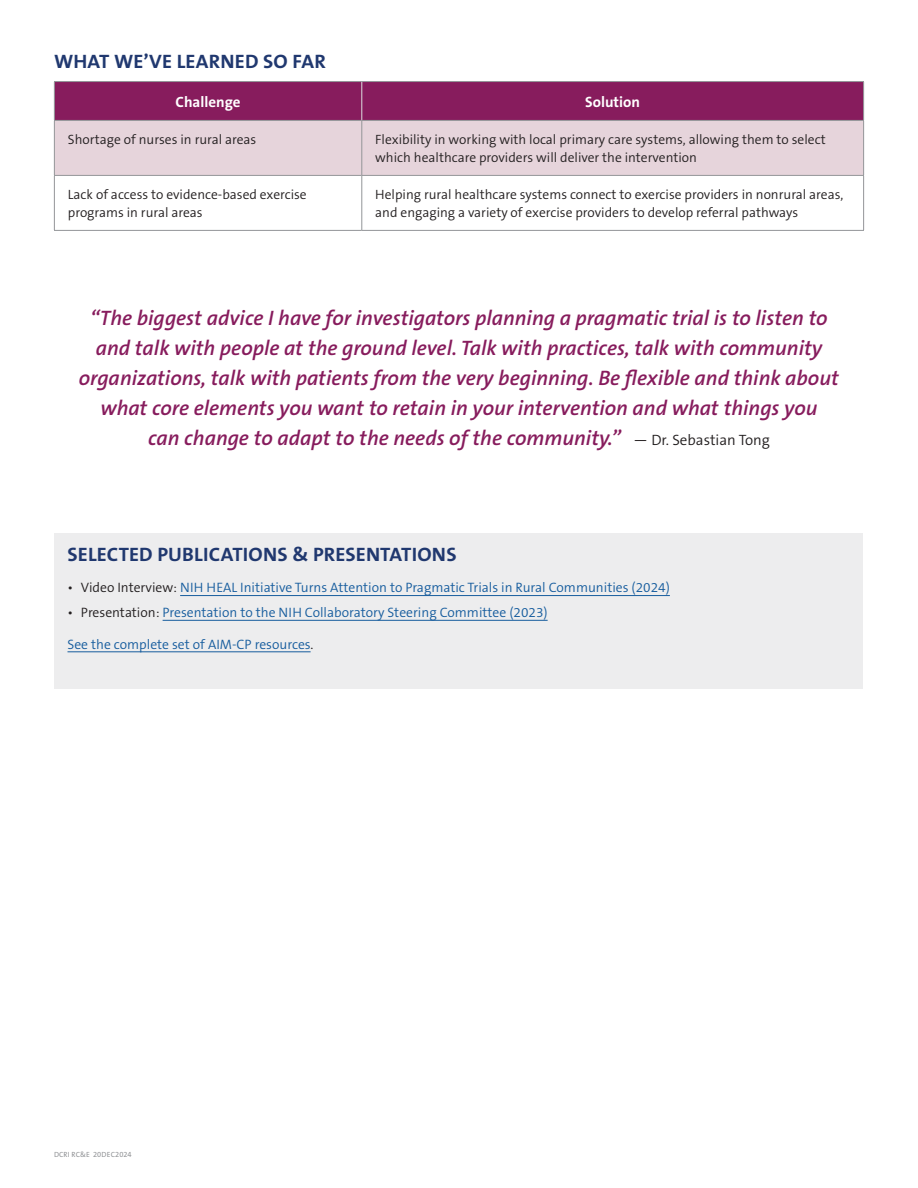
<style>
.page{position:relative;width:918px;height:1188px;background:#fff}
.page>*{position:absolute;margin:0;border:0;box-sizing:border-box;transform-origin:0 0}
.t1{font:italic 600 21px/30px "The Sans B W6";color:#871c5d;text-align:center}
.subhead{font:700 19.5px "The Sans B W7";letter-spacing:.005em;color:#20386f;scale:1.04 1}
.t2{font:700 15px "The Sans B W7";color:#fff}
.t3{font:300 13.65px "The Sans B W4";color:#175d9e}
.t4{font:300 13.5px/18px "The Sans B W4";color:#231f20}
.heading{font:7.5px "The Sans B W5 Plain";letter-spacing:.01em;color:#939598}
.s1{font-family:"The Sans B W4";font-weight:300;font-style:normal;font-size:15px;color:#231f20}
.s2{color:#231f20}
</style>
<div class="page">
<div style="left:55px;top:82px;width:808px;height:38px;background:#871c5d"></div>
<div style="left:55px;top:121px;width:808px;height:54px;background:#e6d4db"></div>
<svg style="left:55px;top:176px;width:808px;height:54px"></svg>
<hr style="left:54px;top:81px;width:308px;height:1px;background:#939598">
<hr style="left:54px;top:82px;width:1px;height:38px;background:#939598">
<hr style="left:362px;top:81px;width:502px;height:1px;background:#939598">
<hr style="left:863px;top:82px;width:1px;height:38px;background:#939598">
<hr style="left:54px;top:176px;width:1px;height:54px;background:#939598">
<hr style="left:361px;top:176px;width:1px;height:54px;background:#939598">
<hr style="left:863px;top:176px;width:1px;height:54px;background:#939598">
<hr style="left:361px;top:82px;width:1px;height:38px;background:#dcdddf">
<hr style="left:54px;top:120px;width:308px;height:1px;background:#939598">
<hr style="left:54px;top:121px;width:1px;height:54px;background:#939598">
<hr style="left:54px;top:175px;width:308px;height:1px;background:#939598">
<hr style="left:362px;top:120px;width:502px;height:1px;background:#939598">
<hr style="left:361px;top:121px;width:1px;height:54px;background:#939598">
<hr style="left:863px;top:121px;width:1px;height:54px;background:#939598">
<hr style="left:362px;top:175px;width:502px;height:1px;background:#939598">
<hr style="left:54px;top:230px;width:308px;height:1px;background:#939598">
<hr style="left:362px;top:230px;width:502px;height:1px;background:#939598">
<div style="left:54px;top:533px;width:809px;height:155px;background:#ededee"></div>
<hr style="left:180px;top:595px;width:490px;height:1px;background:#175d9e">
<hr style="left:163px;top:620px;width:385px;height:1px;background:#175d9e">
<hr style="left:68px;top:652px;width:243px;height:1px;background:#175d9e">
<p class="subhead" style="left:54px;top:49px;width:263px">WHAT WE’VE LEARNED SO FAR</p>
<p class="t2" style="left:176px;top:92px;width:66px">Challenge</p>
<p class="t2" style="left:585px;top:92px;width:56px">Solution</p>
<p class="t4" style="left:68px;top:130px;width:190px">Shortage of nurses in rural areas</p>
<p class="t4" style="left:375px;top:130px;width:452px">Flexibility in working with local primary care systems, allowing them to select which healthcare providers will deliver the intervention</p>
<p class="t4" style="left:68px;top:185px;width:240px">Lack of access to evidence-based exercise programs in rural areas</p>
<p class="t4" style="left:375px;top:185px;width:469px">Helping rural healthcare systems connect to exercise providers in nonrural areas, and engaging a variety of exercise providers to develop referral pathways</p>
<p class="t1" style="left:79px;top:304px;width:761px">“The biggest advice I have for investigators planning a pragmatic trial is to listen to and talk with people at the ground level. Talk with practices, talk with community organizations, talk with patients from the very beginning. Be flexible and think about what core elements you want to retain in your intervention and what things you<br>can change to adapt to the needs of the community.” <span class="s1">— Dr. Sebastian Tong</span></p>
<p class="subhead" style="left:68px;top:542px;width:375px">SELECTED PUBLICATIONS &amp; PRESENTATIONS</p>
<p class="t3" style="left:68px;top:579px;width:604px"><span class="s2">• Video Interview:</span> NIH HEAL Initiative Turns Attention to Pragmatic Trials in Rural Communities (2024)</p>
<p class="t3" style="left:68px;top:604px;width:482px"><span class="s2">• Presentation:</span> Presentation to the NIH Collaboratory Steering Committee (2023)</p>
<p class="t3" style="left:68px;top:635px;width:248px">See the complete set of AIM-CP resources<span class="s2">.</span></p>
<p class="heading" style="left:54px;top:1149px;width:79px">DCRI RC&amp;E 20DEC2024</p>
</div>
